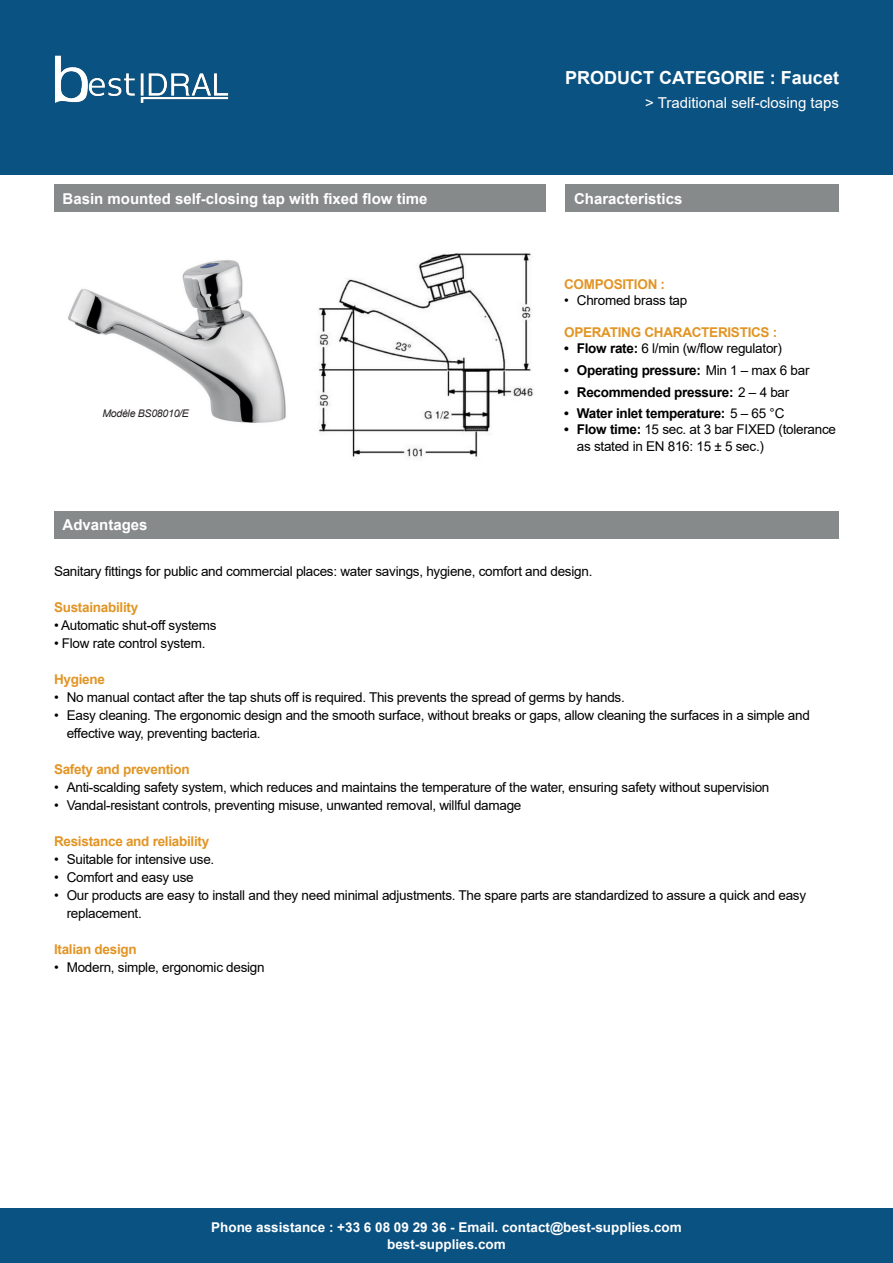
<style>
.page{position:relative;width:893px;height:1263px;background:#fff}
.page>*{position:absolute;margin:0;border:0;box-sizing:border-box;transform-origin:0 0}
.t1{font:700 18px "Arial";color:#fff}
.t2{font:700 15px "Arial";color:#fff}
.t3{font:15px "Arial";color:#fff}
.t4{font:13.5px/18px "Arial";letter-spacing:-.02em;color:#000001}
.t5{font:700 13.5px "Arial";letter-spacing:-.02em;color:#e29525}
.t6{font:700 13.5px "Arial";letter-spacing:-.02em;color:#000001}
.t7{font:700 13.5px "Arial";color:#fff}
.t8{font:italic 10.5px "Arial";letter-spacing:-.025em;color:#231f20}
.s1{font-weight:700}
.s2{font-weight:400}
</style>
<div class="page">
<div style="left:0;top:1209px;width:893px;height:54px;background:#0a5282"></div>
<div style="left:0;top:0;width:893px;height:175px;background:#0a5282"></div>
<img style="left:55px;top:55px;width:174px;height:49px">
<div style="left:566px;top:184px;width:273px;height:28px;background:#868a8b"></div>
<div style="left:54px;top:184px;width:491px;height:28px;background:#868a8b"></div>
<img style="left:68px;top:260px;width:218px;height:163px">
<img style="left:318px;top:253px;width:216px;height:207px">
<div style="left:54px;top:511px;width:785px;height:28px;background:#868a8b"></div>
<p class="t1" style="left:565px;top:65px;width:275px">PRODUCT CATEGORIE : Faucet</p>
<p class="t3" style="left:645px;top:93px;width:195px">&gt; Traditional self-closing taps</p>
<p class="t2" style="left:63px;top:188px;width:367px">Basin mounted self-closing tap with fixed flow time</p>
<p class="t2" style="left:574px;top:188px;width:110px">Characteristics</p>
<p class="t8" style="left:102px;top:406px;width:88px">Modèle BS08010/E</p>
<p class="t2" style="left:63px;top:514px;width:87px">Advantages</p>
<p class="t5" style="left:564px;top:274px;width:103px">COMPOSITION :</p>
<p class="t4" style="left:564px;top:291px;width:125px">• Chromed brass tap</p>
<p class="t5" style="left:564px;top:323px;width:215px">OPERATING CHARACTERISTICS :</p>
<p class="t4" style="left:564px;top:340px;width:219px"><span class="s1">• Flow rate:</span> 6 l/min (w/flow regulator)</p>
<p class="t6" style="left:564px;top:361px;width:247px">• Operating pressure: <span class="s2">Min 1 – max 6 bar</span></p>
<p class="t6" style="left:564px;top:382px;width:227px">• Recommended pressure: <span class="s2">2 – 4 bar</span></p>
<p class="t6" style="left:564px;top:404px;width:222px">• Water inlet temperature: <span class="s2">5 – 65 °C</span></p>
<p class="t4" style="left:577px;top:421px;width:261px;line-height:16.2px;text-indent:-13px"><span class="s1">• Flow time:</span> 15 sec. at 3 bar FIXED (tolerance as stated in EN 816: 15 ± 5 sec.)</p>
<p class="t4" style="left:54px;top:562px;width:540px">Sanitary fittings for public and commercial places: water savings, hygiene, comfort and design.</p>
<p class="t5" style="left:54px;top:598px;width:86px">Sustainability</p>
<p class="t4" style="left:54px;top:616px;width:164px">• Automatic shut-off systems</p>
<p class="t4" style="left:54px;top:634px;width:153px">• Flow rate control system.</p>
<p class="t5" style="left:54px;top:670px;width:52px">Hygiene</p>
<p class="t4" style="left:54px;top:688px;width:572px">• No manual contact after the tap shuts off is required. This prevents the spread of germs by hands.</p>
<p class="t4" style="left:67px;top:706px;width:745px;text-indent:-13px">• Easy cleaning. The ergonomic design and the smooth surface, without breaks or gaps, allow cleaning the surfaces in a simple and effective way, preventing bacteria.</p>
<p class="t5" style="left:54px;top:760px;width:137px">Safety and prevention</p>
<p class="t4" style="left:54px;top:778px;width:717px">• Anti-scalding safety system, which reduces and maintains the temperature of the water, ensuring safety without supervision</p>
<p class="t4" style="left:54px;top:796px;width:469px">• Vandal-resistant controls, preventing misuse, unwanted removal, willful damage</p>
<p class="t5" style="left:54px;top:832px;width:157px">Resistance and reliability</p>
<p class="t4" style="left:54px;top:850px;width:162px">• Suitable for intensive use.</p>
<p class="t4" style="left:54px;top:868px;width:141px">• Comfort and easy use</p>
<p class="t4" style="left:67px;top:886px;width:741px;text-indent:-13px">• Our products are easy to install and they need minimal adjustments. The spare parts are standardized to assure a quick and easy replacement.</p>
<p class="t5" style="left:54px;top:940px;width:84px">Italian design</p>
<p class="t4" style="left:54px;top:958px;width:212px">• Modern, simple, ergonomic design</p>
<p class="t7" style="left:211px;top:1218px;width:472px">Phone assistance : +33 6 08 09 29 36 - Email. contact@best-supplies.com</p>
<p class="t7" style="left:387px;top:1234px;width:120px">best-supplies.com</p>
</div>
